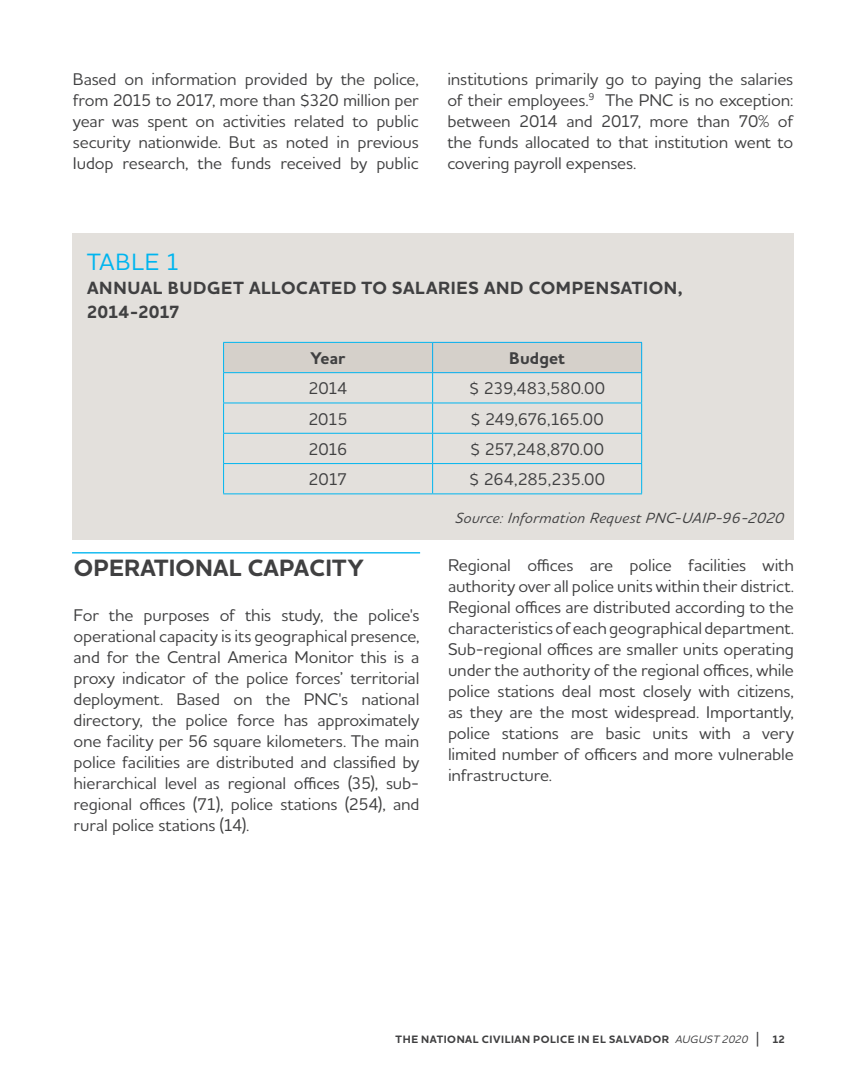
<style>
.page{position:relative;width:866px;height:1080px;background:#fff}
.page>*{position:absolute;margin:0;border:0;box-sizing:border-box;transform-origin:0 0}
.t1{font:700 24px "Houschka Alt Pro";letter-spacing:.01em;color:#404041}
.t2{font:500 24px "Houschka Alt Pro";letter-spacing:.03em;color:#00b5ef}
.t3{font:700 18px/24px "Houschka Alt Pro";letter-spacing:.03em;color:#404041}
.t4{font:500 17.25px/21px "Houschka Alt Pro";letter-spacing:-.01em;color:#404041;text-align:justify}
.t5{font:500 17.25px "Houschka Alt Pro";letter-spacing:-.035em;color:#404041}
.t6{font:500 17.25px "Houschka Alt Pro";letter-spacing:-.03em;color:#404041}
.t7{font:700 17.25px "Houschka Alt Pro";letter-spacing:.005em;color:#404041}
.t8{font:italic 500 15px "Houschka Alt Pro";color:#404041}
.t9{font:700 10.95px "Houschka Alt Pro";letter-spacing:.05em;color:#404041}
.s1{font-weight:500;font-style:italic}
.s2{font-weight:500;font-size:16.35px}
</style>
<div class="page">
<div style="left:72px;top:234px;width:721px;height:306px;background:#e3e0dc"></div>
<hr style="left:432px;top:373px;width:1px;height:30px;background:#00b5ef">
<hr style="left:223px;top:403px;width:209px;height:1px;background:#00b5ef">
<hr style="left:432px;top:403px;width:210px;height:1px;background:#00b5ef">
<hr style="left:432px;top:403px;width:1px;height:30px;background:#00b5ef">
<hr style="left:223px;top:433px;width:209px;height:1px;background:#00b5ef">
<hr style="left:432px;top:433px;width:210px;height:1px;background:#00b5ef">
<hr style="left:223px;top:463px;width:209px;height:1px;background:#00b5ef">
<hr style="left:432px;top:463px;width:210px;height:1px;background:#00b5ef">
<svg style="left:432px;top:434px;width:1px;height:59px"></svg>
<hr style="left:223px;top:373px;width:1px;height:30px;background:#00b5ef">
<hr style="left:641px;top:373px;width:1px;height:30px;background:#00b5ef">
<hr style="left:223px;top:403px;width:1px;height:30px;background:#00b5ef">
<hr style="left:641px;top:403px;width:1px;height:30px;background:#00b5ef">
<svg style="left:223px;top:434px;width:1px;height:59px"></svg>
<svg style="left:641px;top:434px;width:1px;height:59px"></svg>
<hr style="left:223px;top:493px;width:209px;height:1px;background:#00b5ef">
<hr style="left:432px;top:493px;width:210px;height:1px;background:#00b5ef">
<div style="left:223px;top:342px;width:419px;height:31px;background:#d5d0ca"></div>
<hr style="left:432px;top:372px;width:210px;height:1px;background:#00adef">
<hr style="left:72px;top:552px;width:348px;height:1px;background:#00b5ef">
<p class="t4" style="left:73px;top:70px;width:347px">Based on information provided by the police, from 2015 to 2017, more than $320 million per year was spent on activities related to public security nationwide. But as noted in previous Iudop research, the funds received by public</p>
<p class="t4" style="left:447px;top:70px;width:347px">institutions primarily go to paying the salaries of their employees.<sup>9</sup> The PNC is no exception: between 2014 and 2017, more than 70% of the funds allocated to that institution went to covering payroll expenses.</p>
<h1 class="t2" style="left:87px;top:251px;width:94px">TABLE 1</h1>
<p class="t3" style="left:87px;top:277px;width:597px">ANNUAL BUDGET ALLOCATED TO SALARIES AND COMPENSATION,<br>2014-2017</p>
<p class="t7" style="left:310px;top:350px;width:36px">Year</p>
<p class="t7" style="left:509px;top:350px;width:57px">Budget</p>
<p class="t4" style="left:308px;top:379px;width:41px">2014</p>
<p class="t4" style="left:469px;top:379px;width:137px">$ 239,483,580.00</p>
<p class="t4" style="left:308px;top:409px;width:41px">2015</p>
<p class="t5" style="left:470px;top:411px;width:135px">$ 249,676,165.00</p>
<p class="t4" style="left:308px;top:440px;width:41px">2016</p>
<p class="t5" style="left:470px;top:441px;width:135px">$ 257,248,870.00</p>
<p class="t4" style="left:308px;top:470px;width:40px">2017</p>
<p class="t6" style="left:469px;top:472px;width:138px">$ 264,285,235.00</p>
<p class="t8" style="left:454px;top:511px;width:333px">Source: Information Request PNC-UAIP-96-2020</p>
<h1 class="t1" style="left:74px;top:557px;width:291px">OPERATIONAL CAPACITY</h1>
<p class="t4" style="left:73px;top:606px;width:347px">For the purposes of this study, the police's operational capacity is its geographical presence, and for the Central America Monitor this is a proxy indicator of the police forces’ territorial deployment. Based on the PNC's national directory, the police force has approximately one facility per 56 square kilometers. The main police facilities are distributed and classified by hierarchical level as regional offices (35), sub&shy;regional offices (71), police stations (254), and rural police stations (14).</p>
<p class="t4" style="left:448px;top:556px;width:347px">Regional offices are police facilities with authority over all police units within their district.<br>Regional offices are distributed according to the characteristics of each geographical department.<br>Sub-regional offices are smaller units operating under the authority of the regional offices, while police stations deal most closely with citizens, as they are the most widespread. Importantly, police stations are basic units with a very limited number of officers and more vulnerable infrastructure.</p>
<p class="t9" style="left:395px;top:1035px;width:391px">THE NATIONAL CIVILIAN POLICE IN EL SALVADOR <span class="s1">AUGUST 2020</span> <span class="s2">|</span> 12</p>
</div>
